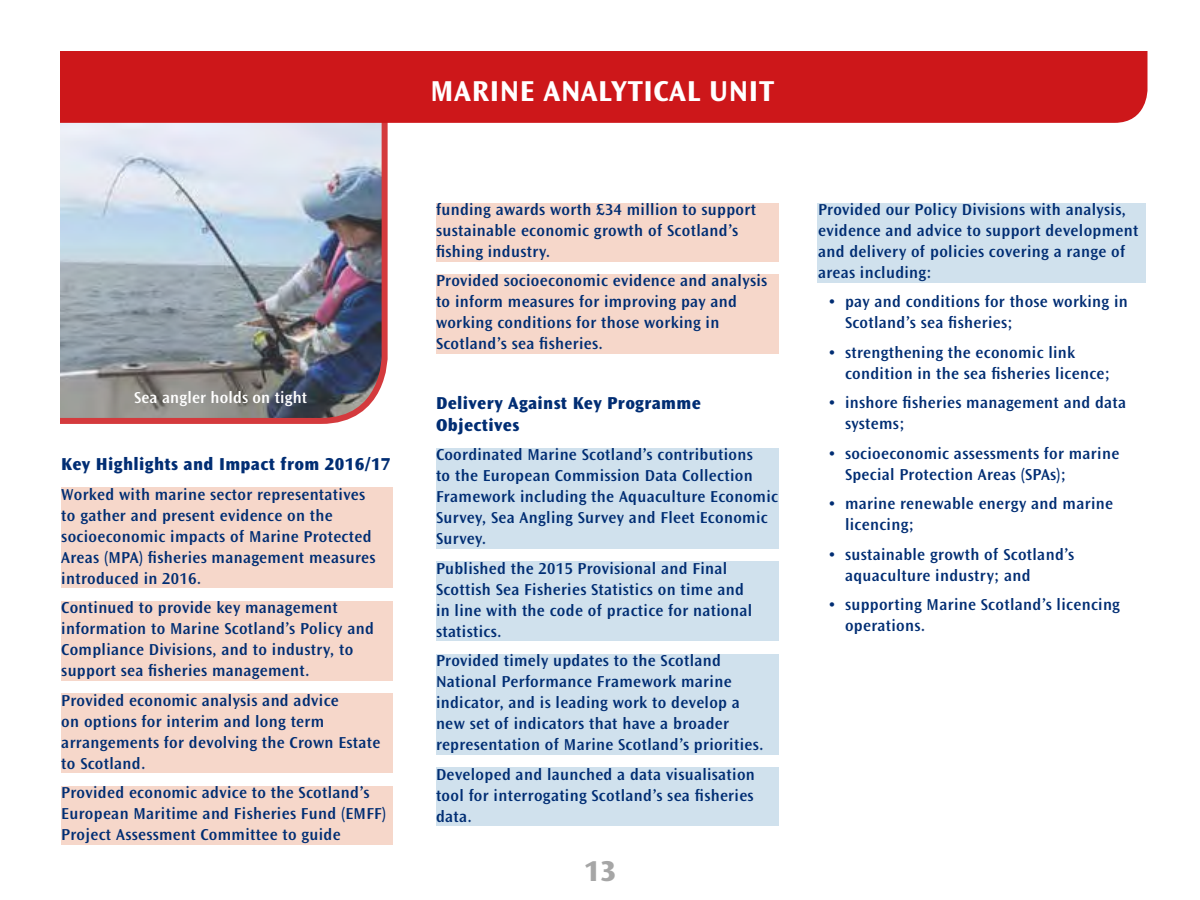
<style>
.page{position:relative;width:1200px;height:900px;background:#fff}
.page>*{position:absolute;margin:0;border:0;box-sizing:border-box;transform-origin:0 0}
.HEAD{font:700 30px "Ocean Sans MT Pro";letter-spacing:.02em;color:#fff}
.t1{font:800 30px "Ocean Sans MT Pro";color:#a6a6a6}
.Body_txt_bullets{font:800 18px/21.6px "Ocean Sans MT Pro";letter-spacing:.02em;color:#002d73}
.Body_txt_bullets-2{font:600 16.5px/21px "Ocean Sans MT Pro";letter-spacing:.02em;color:#002d73}
.t2{font:600 16.5px "Ocean Sans MT Pro";letter-spacing:.01em;color:#fff}
</style>
<div class="page">
<img style="left:60px;top:123px;width:328px;height:301px">
<div style="left:60px;top:51px;width:1088px;height:72px;background:#cd171a"></div>
<div style="left:436px;top:203px;width:342px;height:58px;background:#f6d7ca"></div>
<div style="left:436px;top:274px;width:342px;height:80px;background:#f6d7ca"></div>
<div style="left:436px;top:448px;width:342px;height:101px;background:#d0e1ed"></div>
<div style="left:436px;top:562px;width:342px;height:79px;background:#d0e1ed"></div>
<div style="left:436px;top:654px;width:342px;height:101px;background:#d0e1ed"></div>
<div style="left:436px;top:768px;width:342px;height:58px;background:#d0e1ed"></div>
<div style="left:818px;top:203px;width:328px;height:79px;background:#d0e1ed"></div>
<div style="left:61px;top:488px;width:331px;height:100px;background:#f6d7ca"></div>
<div style="left:61px;top:601px;width:331px;height:80px;background:#f6d7ca"></div>
<div style="left:61px;top:694px;width:331px;height:79px;background:#f6d7ca"></div>
<div style="left:61px;top:786px;width:331px;height:59px;background:#f6d7ca"></div>
<p class="t2" style="left:134px;top:388px;width:175px">Sea angler holds on tight</p>
<p class="Body_txt_bullets" style="left:61px;top:453px;width:331px">Key Highlights and Impact from 2016/17</p>
<p class="Body_txt_bullets-2" style="left:61px;top:484px;width:316px">Worked with marine sector representatives to gather and present evidence on the socioeconomic impacts of Marine Protected Areas (MPA) fisheries management measures introduced in 2016.</p>
<p class="Body_txt_bullets-2" style="left:61px;top:597px;width:314px">Continued to provide key management information to Marine Scotland’s Policy and Compliance Divisions, and to industry, to support sea fisheries management.</p>
<p class="Body_txt_bullets-2" style="left:61px;top:690px;width:321px">Provided economic analysis and advice<br>on options for interim and long term arrangements for devolving the Crown Estate to Scotland.</p>
<p class="Body_txt_bullets-2" style="left:61px;top:782px;width:326px">Provided economic advice to the Scotland’s<br>European Maritime and Fisheries Fund (EMFF)<br>Project Assessment Committee to guide</p>
<p class="HEAD" style="left:431px;top:73px;width:345px">MARINE ANALYTICAL UNIT</p>
<p class="Body_txt_bullets-2" style="left:436px;top:199px;width:322px">funding awards worth £34 million to support sustainable economic growth of Scotland’s fishing industry.</p>
<p class="Body_txt_bullets-2" style="left:436px;top:270px;width:333px">Provided socioeconomic evidence and analysis to inform measures for improving pay and working conditions for those working in Scotland’s sea fisheries.</p>
<p class="Body_txt_bullets" style="left:436px;top:392px;width:266px">Delivery Against Key Programme<br>Objectives</p>
<p class="Body_txt_bullets-2" style="left:436px;top:444px;width:344px">Coordinated Marine Scotland’s contributions<br>to the European Commission Data Collection Framework including the Aquaculture Economic Survey, Sea Angling Survey and Fleet Economic Survey.</p>
<p class="Body_txt_bullets-2" style="left:436px;top:558px;width:318px">Published the 2015 Provisional and Final Scottish Sea Fisheries Statistics on time and in line with the code of practice for national statistics.</p>
<p class="Body_txt_bullets-2" style="left:436px;top:650px;width:329px">Provided timely updates to the Scotland National Performance Framework marine indicator, and is leading work to develop a new set of indicators that have a broader representation of Marine Scotland’s priorities.</p>
<p class="Body_txt_bullets-2" style="left:436px;top:764px;width:320px;text-align:justify">Developed and launched a data visualisation tool for interrogating Scotland’s sea fisheries data.</p>
<h1 class="t1" style="left:584px;top:853px;width:33px">13</h1>
<p class="Body_txt_bullets-2" style="left:818px;top:199px;width:322px">Provided our Policy Divisions with analysis, evidence and advice to support development and delivery of policies covering a range of areas including:</p>
<p class="Body_txt_bullets-2" style="left:845px;top:291px;width:284px;text-indent:-16px">• pay and conditions for those working in<br>Scotland’s sea fisheries;</p>
<p class="Body_txt_bullets-2" style="left:845px;top:342px;width:266px;text-indent:-16px">• strengthening the economic link condition in the sea fisheries licence;</p>
<p class="Body_txt_bullets-2" style="left:845px;top:392px;width:283px;text-indent:-16px">• inshore fisheries management and data systems;</p>
<p class="Body_txt_bullets-2" style="left:845px;top:443px;width:276px;text-indent:-16px">• socioeconomic assessments for marine<br>Special Protection Areas (SPAs);</p>
<p class="Body_txt_bullets-2" style="left:845px;top:493px;width:270px;text-indent:-16px">• marine renewable energy and marine licencing;</p>
<p class="Body_txt_bullets-2" style="left:845px;top:544px;width:231px;text-indent:-16px">• sustainable growth of Scotland’s aquaculture industry; and</p>
<p class="Body_txt_bullets-2" style="left:845px;top:594px;width:277px;text-indent:-16px">• supporting Marine Scotland’s licencing operations.</p>
</div>
